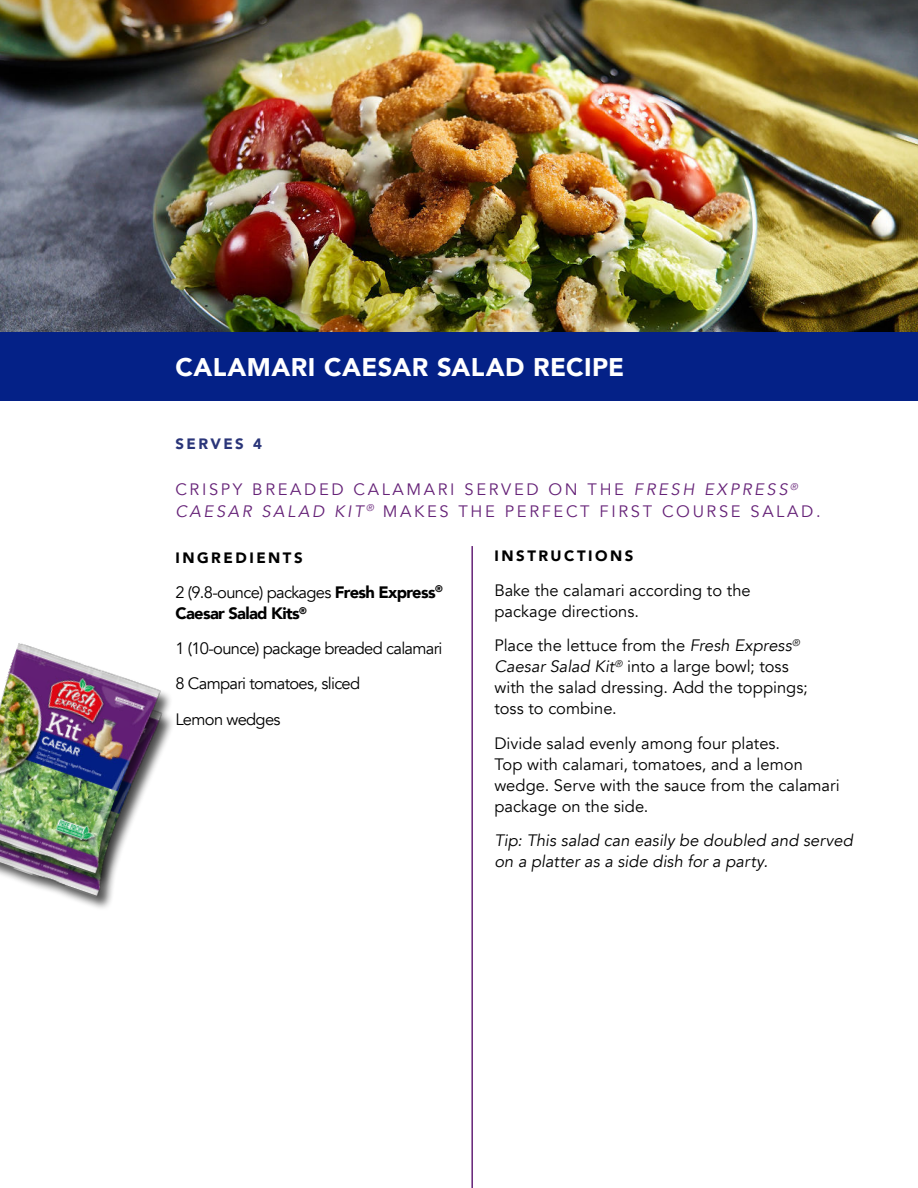
<style>
.page{position:relative;width:918px;height:1188px;background:#fff}
.page>*{position:absolute;margin:0;border:0;box-sizing:border-box;transform-origin:0 0}
.t1{font:900 25.5px "Avenir";letter-spacing:.015em;color:#fff}
.t2{font:16.5px/21px "Avenir";color:#000}
.t3{font:16.5px/21.6px "Avenir";letter-spacing:.16em;color:#652177}
.t4{font:italic 16.5px/21px "Avenir";letter-spacing:.005em;color:#000}
.t5{font:16.5px/35.1px "Avenir";letter-spacing:-.04em;color:#000}
.t6{font:900 16.5px/21.6px "Avenir";letter-spacing:-.04em;color:#000}
.t7{font:900 15px "Avenir";letter-spacing:.17em;color:#000}
.t8{font:900 15px "Avenir";letter-spacing:.16em;color:#2a3579}
.s1{font-style:italic}
.s2{font-weight:400}
</style>
<div class="page">
<div style="left:0;top:667px;width:175px;height:245px;background:#000;opacity:.66"></div>
<img style="left:0;top:880px;width:175px;height:22px">
<img style="left:0;top:0;width:918px;height:332px">
<div style="left:0;top:332px;width:918px;height:69px;background:#042187"></div>
<div style="left:0;top:645px;width:174px;height:244px;background:#000;opacity:.66"></div>
<img style="left:0;top:643px;width:175px;height:237px">
<hr style="left:471px;top:546px;width:2px;height:642px;background:#652177">
<h1 class="t1" style="left:175px;top:357px;width:450px">CALAMARI CAESAR SALAD RECIPE</h1>
<p class="t8" style="left:175px;top:438px;width:88px">SERVES 4</p>
<p class="t3" style="left:175px;top:480px;width:647px">CRISPY BREADED CALAMARI SERVED ON THE <span class="s1">FRESH EXPRESS</span> <sup>®<br></sup><span class="s1">CAESAR SALAD KIT</span> <sup>®</sup> MAKES THE PERFECT FIRST COURSE SALAD.</p>
<p class="t7" style="left:494px;top:550px;width:141px">INSTRUCTIONS</p>
<p class="t2" style="left:494px;top:581px;width:258px">Bake the calamari according to the package directions.</p>
<p class="t2" style="left:494px;top:637px;width:315px">Place the lettuce from the <span class="s1">Fresh Express</span><sup>® </sup><span class="s1">Caesar Salad Kit</span><sup>®</sup> into a large bowl; toss with the salad dressing. Add the toppings; toss to combine.</p>
<p class="t2" style="left:494px;top:734px;width:347px">Divide salad evenly among four plates.<br>Top with calamari, tomatoes, and a lemon wedge. Serve with the sauce from the calamari package on the side.</p>
<p class="t4" style="left:494px;top:832px;width:360px">Tip: This salad can easily be doubled and served on a platter as a side dish for a party.</p>
<p class="t7" style="left:175px;top:551px;width:129px">INGREDIENTS</p>
<p class="t6" style="left:175px;top:583px;width:269px"><span class="s2">2 (9.8-ounce) packages</span> Fresh Express<sup>®<br></sup>Caesar Salad Kits<sup>®</sup></p>
<p class="t5" style="left:175px;top:633px;width:269px">1 (10-ounce) package breaded calamari<br>8 Campari tomatoes, sliced<br>Lemon wedges</p>
</div>
